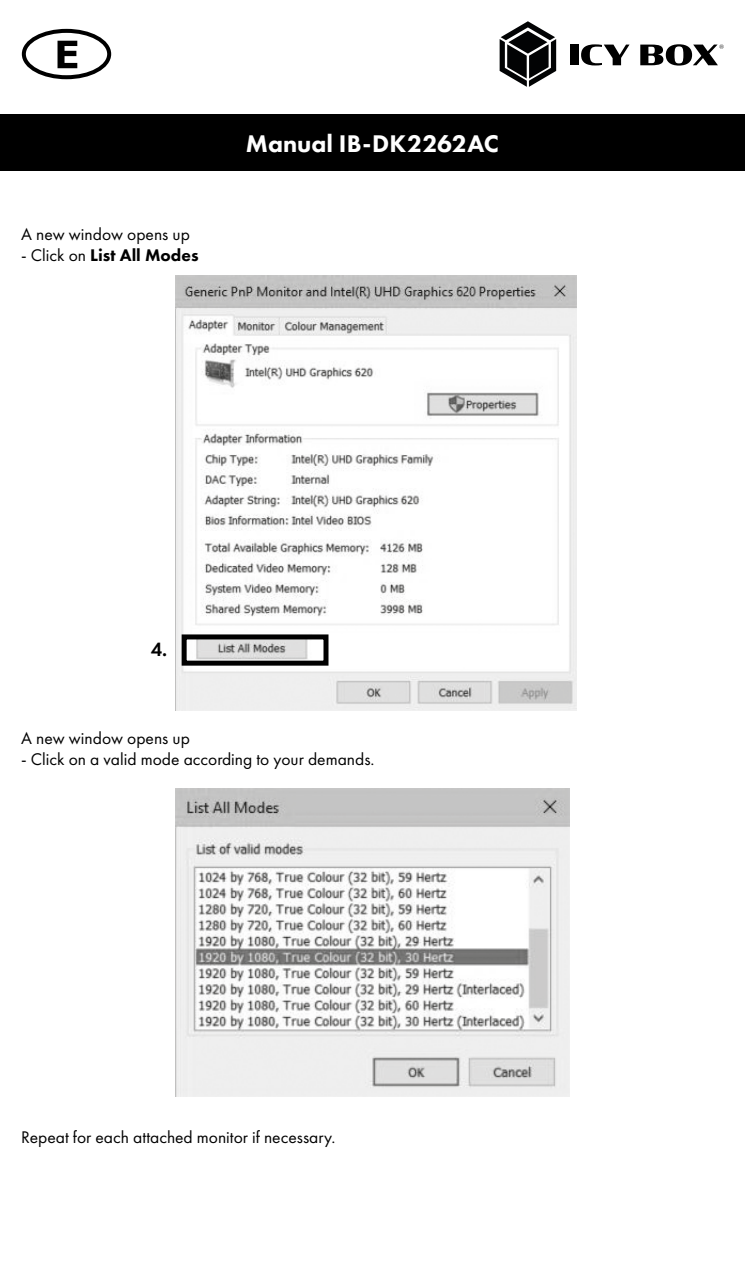
<style>
.page{position:relative;width:745px;height:1276px;background:#fff}
.page>*{position:absolute;margin:0;border:0;box-sizing:border-box;transform-origin:0 0}
.t1{font:800 25px "Futura PT";color:#fff}
.t2{font:600 20px "Futura PT";color:#000}
.t3{font:17.5px "Futura PT";color:#000}
.t4{font:800 17.5px "Futura PT";color:#000}
.s1{font-weight:400}
</style>
<div class="page">
<div style="left:0;top:115px;width:744px;height:56px;background:#000"></div>
<div style="left:569px;top:45px;width:9px;height:20px;background:#000"></div>
<svg style="left:581px;top:44px;width:48px;height:21px"></svg>
<svg style="left:640px;top:44px;width:83px;height:22px"></svg>
<svg style="left:499px;top:21px;width:57px;height:66px"></svg>
<img style="left:175px;top:275px;width:400px;height:436px">
<img style="left:175px;top:788px;width:394px;height:308px">
<div style="left:181px;top:634px;width:147px;height:31px;border:5px solid #000"></div>
<svg style="left:23px;top:30px;width:87px;height:48px"></svg>
<div style="left:21px;top:28px;width:91px;height:52px;border:4px solid #fff;border-radius:50%"></div>
<div style="left:22px;top:29px;width:89px;height:50px;border:4px solid #000;border-radius:50%"></div>
<svg style="left:57px;top:41px;width:20px;height:27px"></svg>
<p class="t3" style="left:21px;top:224px;width:170px">A new window opens up</p>
<p class="t4" style="left:21px;top:244px;width:179px"><span class="s1">- Click on</span> List All Modes</p>
<h1 class="t1" style="left:246px;top:128px;width:254px">Manual IB-DK2262AC</h1>
<p class="t2" style="left:151px;top:637px;width:18px">4.</p>
<p class="t3" style="left:21px;top:728px;width:170px">A new window opens up</p>
<p class="t3" style="left:21px;top:749px;width:354px">- Click on a valid mode according to your demands.</p>
<p class="t3" style="left:21px;top:1127px;width:315px">Repeat for each attached monitor if necessary.</p>
</div>
